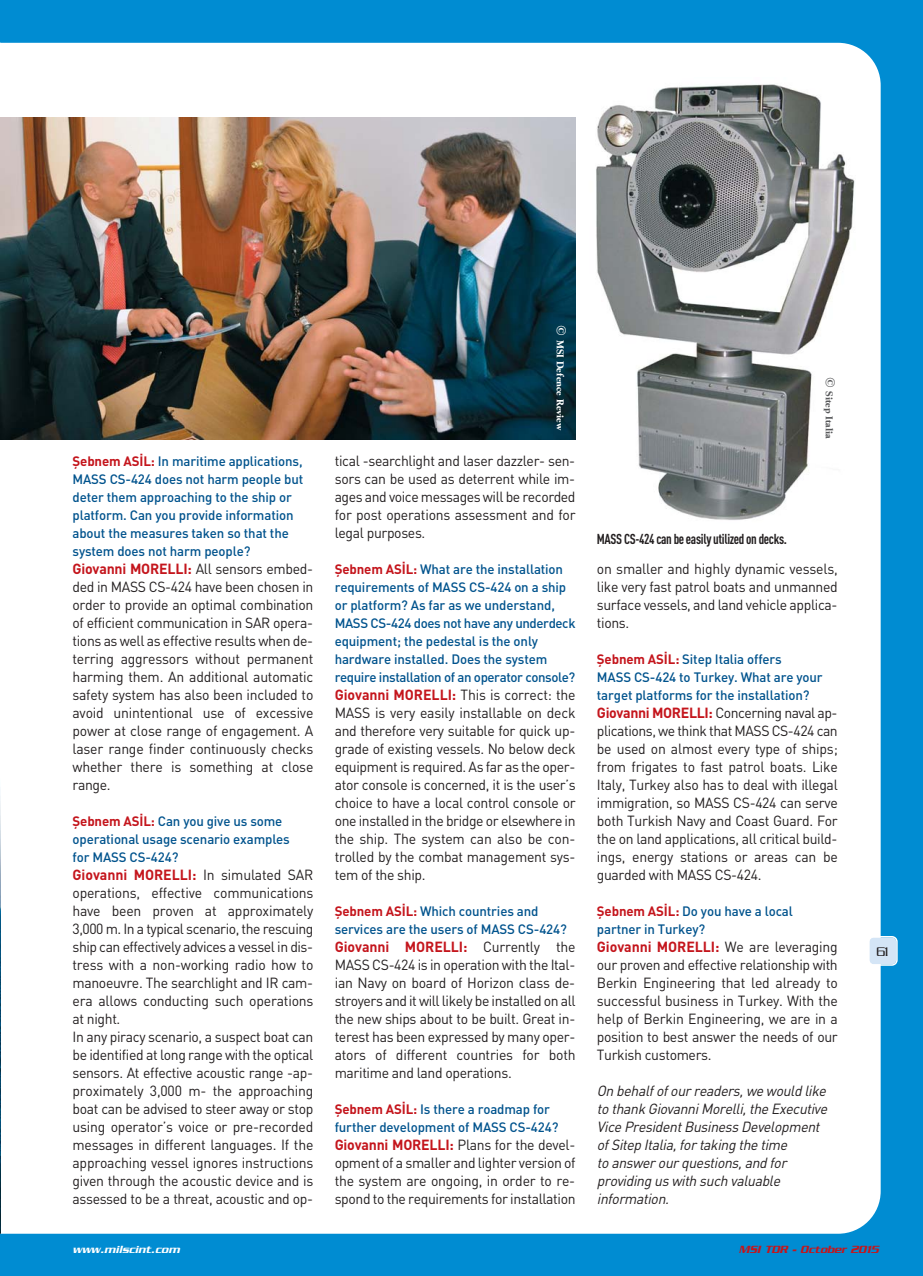
<style>
.page{position:relative;width:923px;height:1276px;background:#008cd2}
.page>*{position:absolute;margin:0;border:0;box-sizing:border-box;transform-origin:0 0}
.t1{font:14.55px/18px "DIN";letter-spacing:-.025em;color:#231f20;text-align:justify;scale:.96 1}
.t2{font:italic 14.55px/18px "DIN";color:#231f20;scale:.96 1}
.t3{font:700 condensed 14.25px "DIN";letter-spacing:-.025em;color:#231f20;scale:.95 1}
.t4{font:500 13.5px/18px "DIN";letter-spacing:-.01em;color:#00538d}
.t5{font:300 13.5px "Serpentine";color:#231f20}
.t6{font:italic 500 11.25px "Serpentine";color:#c4151c}
.t7{font:italic 500 11.25px "Serpentine";color:#fff}
.t8{font:700 10.5px "Goudy";color:#fff}
.t9{font:700 10.5px "Goudy";color:#58595b}
.s1{font-weight:700;color:#c4151c}
.s2{font-size:13.5px}
</style>
<div class="page">
<div style="left:1px;top:43px;width:879px;height:1190px;background:#fff"></div>
<img style="left:0;top:43px;width:1px;height:1190px">
<svg style="left:868px;top:936px;width:29px;height:29px"></svg>
<img style="left:0;top:117px;width:575px;height:323px">
<div style="left:575px;top:64px;width:286px;height:459px;background:#fff"></div>
<img style="left:596px;top:84px;width:259px;height:436px">
<p class="t4" style="left:73px;top:454px;width:232px"><span class="s1">Şebnem ASİL:</span> In maritime applications, MASS CS-424 does not harm people but deter them approaching to the ship or platform. Can you provide information about the measures taken so that the system does not harm people?</p>
<p class="t1" style="left:72px;top:562px;width:252px"><span class="s1">Giovanni MORELLI:</span> All sensors embed&shy;ded in MASS CS-424 have been chosen in order to provide an optimal combination of efficient communication in SAR opera&shy;tions as well as effective results when de&shy;terring aggressors without permanent harming them. An additional automatic safety system has also been included to avoid unintentional use of excessive power at close range of engagement. A laser range finder continuously checks whether there is something at close range.</p>
<p class="t4" style="left:73px;top:814px;width:219px"><span class="s1">Şebnem ASİL:</span> Can you give us some operational usage scenario examples for MASS CS-424?</p>
<p class="t1" style="left:72px;top:868px;width:252px;text-align:left"><span class="s1">Giovanni MORELLI:</span> In simulated SAR operations, effective communications have been proven at approximately 3,000 m. In a typical scenario, the rescuing ship can effectively advices a vessel in dis&shy;tress with a non-working radio how to manoeuvre. The searchlight and IR cam&shy;era allows conducting such operations at night.<br>In any piracy scenario, a suspect boat can be identified at long range with the optical sensors. At effective acoustic range -ap&shy;proximately 3,000 m- the approaching boat can be advised to steer away or stop using operator’s voice or pre-recorded messages in different languages. If the approaching vessel ignores instructions given through the acoustic device and is assessed to be a threat, acoustic and op-</p>
<p class="t8" style="left:566px;top:325px;width:107px;rotate:90deg"><span class="s2">©</span> MSI Defence Review</p>
<p class="t1" style="left:335px;top:454px;width:252px">tical -searchlight and laser dazzler- sen&shy;sors can be used as deterrent while im&shy;ages and voice messages will be recorded for post operations assessment and for legal purposes.</p>
<p class="t4" style="left:335px;top:562px;width:242px"><span class="s1">Şebnem ASİL:</span> What are the installation requirements of MASS CS-424 on a ship or platform? As far as we understand, MASS CS-424 does not have any underdeck equipment; the pedestal is the only hardware installed. Does the system require installation of an operator console?</p>
<p class="t1" style="left:335px;top:688px;width:252px"><span class="s1">Giovanni MORELLI:</span> This is correct: the MASS is very easily installable on deck and therefore very suitable for quick up&shy;grade of existing vessels. No below deck equipment is required. As far as the oper&shy;ator console is concerned, it is the user’s choice to have a local control console or one installed in the bridge or elsewhere in the ship. The system can also be con&shy;trolled by the combat management sys&shy;tem of the ship.</p>
<p class="t4" style="left:335px;top:904px;width:234px"><span class="s1">Şebnem ASİL:</span> Which countries and services are the users of MASS CS-424?</p>
<p class="t1" style="left:335px;top:940px;width:252px"><span class="s1">Giovanni MORELLI:</span> Currently the MASS CS-424 is in operation with the Ital&shy;ian Navy on board of Horizon class de&shy;stroyers and it will likely be installed on all the new ships about to be built. Great in&shy;terest has been expressed by many oper&shy;ators of different countries for both maritime and land operations.</p>
<p class="t4" style="left:335px;top:1102px;width:225px"><span class="s1">Şebnem ASİL:</span> Is there a roadmap for further development of MASS CS-424?</p>
<p class="t1" style="left:335px;top:1138px;width:252px"><span class="s1">Giovanni MORELLI:</span> Plans for the devel&shy;opment of a smaller and lighter version of the system are ongoing, in order to re&shy;spond to the requirements for installation</p>
<p class="t9" style="left:835px;top:376px;width:64px;rotate:90deg"><span class="s2">©</span> Sitep Italia</p>
<p class="t3" style="left:597px;top:531px;width:202px">MASS CS-424 can be easily utilized on decks.</p>
<p class="t1" style="left:597px;top:562px;width:252px">on smaller and highly dynamic vessels, like very fast patrol boats and unmanned surface vessels, and land vehicle applica&shy;tions.</p>
<p class="t4" style="left:597px;top:652px;width:227px"><span class="s1">Şebnem ASİL:</span> Sitep Italia offers<br>MASS CS-424 to Turkey. What are your target platforms for the installation?</p>
<p class="t1" style="left:597px;top:706px;width:252px"><span class="s1">Giovanni MORELLI:</span> Concerning naval ap&shy;plications, we think that MASS CS-424 can be used on almost every type of ships; from frigates to fast patrol boats. Like Italy, Turkey also has to deal with illegal immigration, so MASS CS-424 can serve both Turkish Navy and Coast Guard. For the on land applications, all critical build&shy;ings, energy stations or areas can be guarded with MASS CS-424.</p>
<p class="t4" style="left:597px;top:904px;width:197px"><span class="s1">Şebnem ASİL:</span> Do you have a local partner in Turkey?</p>
<p class="t1" style="left:597px;top:940px;width:252px"><span class="s1">Giovanni MORELLI:</span> We are leveraging our proven and effective relationship with Berkin Engineering that led already to successful business in Turkey. With the help of Berkin Engineering, we are in a position to best answer the needs of our Turkish customers.</p>
<p class="t2" style="left:597px;top:1084px;width:244px">On behalfofourreaders,we would like to thank GiovanniMorelli,the Executive<br>Vice PresidentBusiness Development ofSitep Italia,fortaking the time<br>to answerourquestions,and for providing us with such valuable information.</p>
<p class="t5" style="left:876px;top:943px;width:14px">61</p>
<p class="t7" style="left:72px;top:1242px;width:109px">www.milscint.com</p>
<p class="t6" style="left:739px;top:1242px;width:141px">MSI TDR - October 2015</p>
</div>
